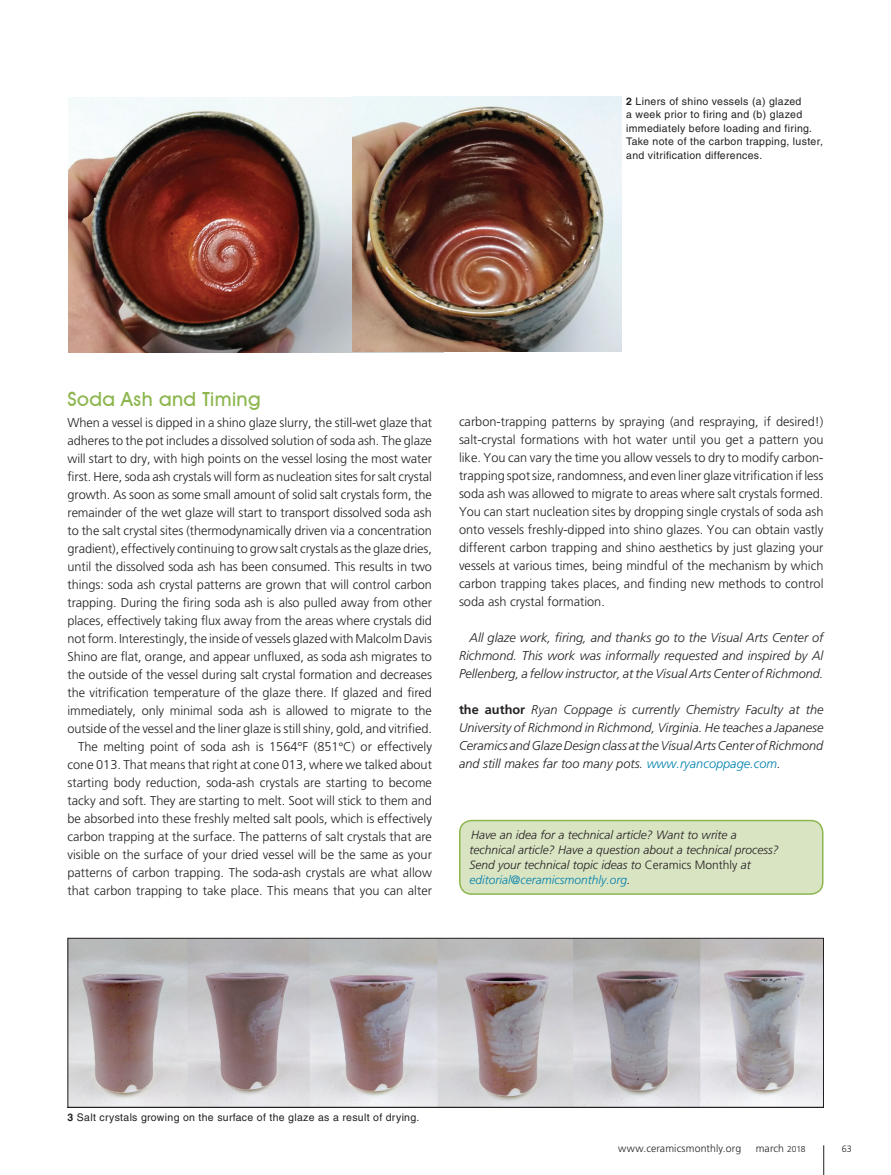
<style>
.page{position:relative;width:891px;height:1175px;background:#fff}
.page>*{position:absolute;margin:0;border:0;box-sizing:border-box;transform-origin:0 0}
.Dept__Breakhead{font:500 19.5px "Avant Garde IT Cby BT";letter-spacing:.02em;color:#8db64e}
.Tech_Text{font:300 12.75px/18px "Frutiger";color:#231f20;text-align:justify}
.Tech_Lead{font:300 12.75px/18px "Frutiger";letter-spacing:-.005em;color:#231f20;text-align:justify}
.Techno_File_Author_B{font:italic 300 12.75px/18px "Frutiger";color:#231f20;text-align:justify}
.Tech_Text-2{font:italic 300 12.75px/18px "Frutiger";color:#231f20;text-align:justify}
.Tech_Text_END{font:italic 300 12px/15px "Frutiger";color:#231f20}
.Article_Caption{font:10.5px/13.5px "Helvetica";letter-spacing:.03em;color:#231f20}
.t1{font:300 10.5px "Frutiger";letter-spacing:.01em;color:#231f20}
.t2{font:300 9.15px "Frutiger";color:#231f20}
.s1{font-weight:700}
.s2{font-family:"Minion";font-weight:400}
.s3{font-weight:700;font-style:normal}
.s4{color:#0080ad}
.s5{font-style:normal}
.s6{font-size:8.55px}
</style>
<div class="page">
<svg style="left:823px;top:1145px;width:1px;height:29px"></svg>
<div style="left:460px;top:820px;width:363px;height:74px;background:#d9e4c3;border-radius:12px"></div>
<div style="left:459px;top:819px;width:365px;height:75px;border:2px solid #8db64e;border-radius:12px"></div>
<img style="left:69px;top:98px;width:283px;height:254px">
<img style="left:70px;top:940px;width:752px;height:165px">
<div style="left:68px;top:938px;width:756px;height:169px;border:1px solid #231f20"></div>
<img style="left:352px;top:97px;width:270px;height:255px">
<p class="Article_Caption" style="left:626px;top:94px;width:198px"><span class="s1">2</span> Liners of shino vessels (a) glazed<br>a week prior to firing and (b) glazed immediately before loading and firing.<br>Take note of the carbon trapping, luster, and vitrification differences.</p>
<p class="Dept__Breakhead" style="left:68px;top:387px;width:195px">Soda Ash and Timing</p>
<p class="Tech_Lead" style="left:68px;top:413px;width:366px">When a vessel is dipped in a shino glaze slurry, the still-wet glaze that adheres to the pot includes a dissolved solution of soda ash. The glaze will start to dry, with high points on the vessel losing the most water first. Here, soda ash crystals will form as nucleation sites for salt crystal growth. As soon as some small amount of solid salt crystals form, the remainder of the wet glaze will start to transport dissolved soda ash to the salt crystal sites (thermodynamically driven via a concentration gradient), effectively continuing to grow salt crystals as the glaze dries, until the dissolved soda ash has been consumed. This results in two things: soda ash crystal patterns are grown that will control carbon trapping. During the firing soda ash is also pulled away from other places, effectively taking flux away from the areas where crystals did not form. Interestingly, the inside of vessels glazed with Malcolm Davis Shino are flat, orange, and appear unfluxed, as soda ash migrates to the outside of the vessel during salt crystal formation and decreases the vitrification temperature of the glaze there. If glazed and fired immediately, only minimal soda ash is allowed to migrate to the outside of the vessel and the liner glaze is still shiny, gold, and vitrified.</p>
<p class="Tech_Text" style="left:68px;top:737px;width:366px;text-indent:10px">The melting point of soda ash is 1564°F (851<span class="s2">°</span>C) or effectively cone 013. That means that right at cone 013, where we talked about starting body reduction, soda-ash crystals are starting to become tacky and soft. They are starting to melt. Soot will stick to them and be absorbed into these freshly melted salt pools, which is effectively carbon trapping at the surface. The patterns of salt crystals that are visible on the surface of your dried vessel will be the same as your patterns of carbon trapping. The soda-ash crystals are what allow that carbon trapping to take place. This means that you can alter</p>
<p class="Tech_Text" style="left:459px;top:412px;width:366px">carbon-trapping patterns by spraying (and respraying, if desired!) salt-crystal formations with hot water until you get a pattern you like. You can vary the time you allow vessels to dry to modify carbon&shy;trapping spot size, randomness, and even liner glaze vitrification if less soda ash was allowed to migrate to areas where salt crystals formed.<br>You can start nucleation sites by dropping single crystals of soda ash onto vessels freshly-dipped into shino glazes. You can obtain vastly different carbon trapping and shino aesthetics by just glazing your vessels at various times, being mindful of the mechanism by which carbon trapping takes places, and finding new methods to control soda ash crystal formation.</p>
<p class="Tech_Text-2" style="left:459px;top:628px;width:366px;text-indent:10px">All glaze work, firing, and thanks go to the Visual Arts Center of Richmond. This work was informally requested and inspired by Al Pellenberg, a fellow instructor, at the Visual Arts Center of Richmond.</p>
<p class="Techno_File_Author_B" style="left:459px;top:700px;width:366px"><span class="s3">the author</span> Ryan Coppage is currently Chemistry Faculty at the University of Richmond in Richmond, Virginia. He teaches a Japanese Ceramics and Glaze Design class at the Visual Arts Center of Richmond and still makes far too many pots. <span class="s4">www.ryancoppage.com</span>.</p>
<p class="Tech_Text_END" style="left:470px;top:827px;width:311px">Have an idea for a technical article? Want to write a technical article? Have a question about a technical process?<br>Send your technical topic ideas to <span class="s5">Ceramics Monthly</span> at <span class="s4">editorial@ceramicsmonthly.org</span>.</p>
<p class="Article_Caption" style="left:68px;top:1110px;width:354px"><span class="s1">3</span> Salt crystals growing on the surface of the glaze as a result of drying.</p>
<p class="t1" style="left:618px;top:1142px;width:125px">www.ceramicsmonthly.org</p>
<p class="t1" style="left:756px;top:1142px;width:51px">march <span class="s6">2018</span></p>
<p class="t2" style="left:842px;top:1143px;width:12px">63</p>
</div>
